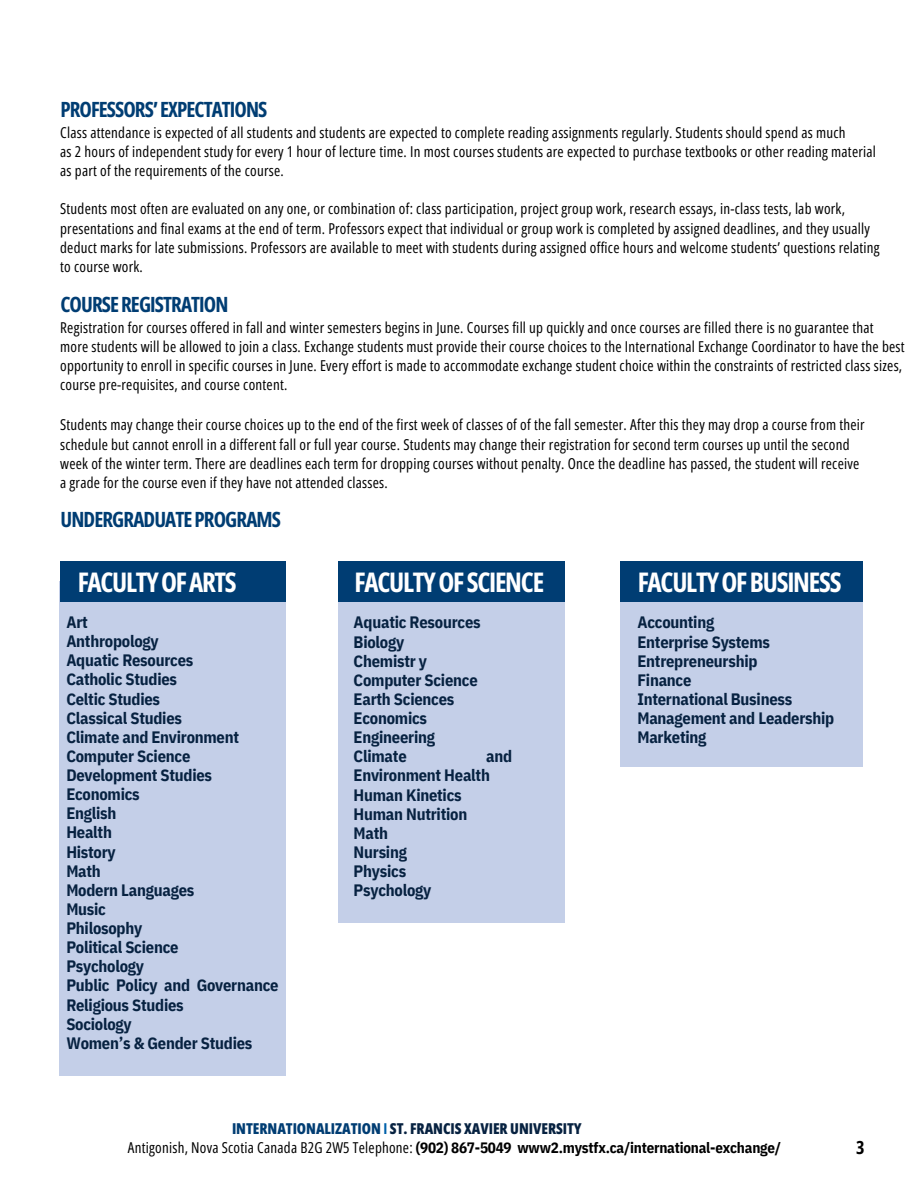
<style>
.page{position:relative;width:918px;height:1188px;background:#fff}
.page>*{position:absolute;margin:0;border:0;box-sizing:border-box;transform-origin:0 0}
.t1{font:700 27px "Open Sans Condensed";letter-spacing:-.045em;color:#fff}
.t2{font:700 21px "Open Sans Condensed";letter-spacing:-.045em;color:#003d73}
.t3{font:700 18px "Open Sans Condensed";color:#000}
.t4{font:700 16.5px/19.2px "IBM Plex Sans Cond";letter-spacing:-.015em;color:#072241}
.t5{font:15px/19.2px "Open Sans Condensed";letter-spacing:.015em;color:#000}
.t6{font:700 15px "IBM Plex Sans Cond";letter-spacing:-.015em;color:#000}
.t7{font:800 15px "Open Sans Condensed";letter-spacing:-.005em;color:#072241}
.s1{color:#003d73}
.s2{font-weight:700;color:#0061aa}
.s3{font-family:"Open Sans Condensed";font-weight:400}
</style>
<div class="page">
<div style="left:60px;top:581px;width:225px;height:495px;background:#c4cfe8"></div>
<div style="left:60px;top:561px;width:225px;height:40px;background:#003d73"></div>
<div style="left:339px;top:581px;width:225px;height:341px;background:#c4cfe8"></div>
<div style="left:339px;top:561px;width:225px;height:40px;background:#003d73"></div>
<div style="left:621px;top:581px;width:241px;height:185px;background:#c4cfe8"></div>
<div style="left:621px;top:561px;width:242px;height:40px;background:#003d73"></div>
<p class="t2" style="left:60px;top:95px;width:209px">PROFESSORS’EXPECTATIONS</p>
<p class="t5" style="left:60px;top:122px;width:787px">Class attendance is expected of all students and students are expected to complete reading assignments regularly. Students should spend as much</p>
<p class="t5" style="left:60px;top:142px;width:817px">as 2 hours of independent study for every 1 hour of lecture time. In most courses students are expected to purchase textbooks or other reading material</p>
<p class="t5" style="left:60px;top:161px;width:225px">as part of the requirements of the course.</p>
<p class="t5" style="left:60px;top:199px;width:821px">Students most often are evaluated on any one, or combination of: class participation, project group work, research essays, in-class tests, lab work, presentations and final exams at the end of term. Professors expect that individual or group work is completed by assigned deadlines, and they usually deduct marks for late submissions. Professors are available to meet with students during assigned office hours and welcome students’ questions relating to course work.</p>
<p class="t2" style="left:60px;top:290px;width:170px">COURSEREGISTRATION</p>
<p class="t5" style="left:60px;top:317px;width:846px">Registration for courses offered in fall and winter semesters begins in June. Courses fill up quickly and once courses are filled there is no guarantee that more students will be allowed to join a class. Exchange students must provide their course choices to the International Exchange Coordinator to have the best opportunity to enroll in specific courses in June. Every effort is made to accommodate exchange student choice within the constraints of restricted class sizes, course pre-requisites, and course content.</p>
<p class="t5" style="left:60px;top:415px;width:806px">Students may change their course choices up to the end of the first week of classes of of the fall semester. After this they may drop a course from their schedule but cannot enroll in a different fall or full year course. Students may change their registration for second term courses up until the second week of the winter term. There are deadlines each term for dropping courses without penalty. Once the deadline has passed, the student will receive a grade for the course even if they have not attended classes.</p>
<p class="t2" style="left:60px;top:505px;width:222px">UNDERGRADUATEPROGRAMS</p>
<p class="t1" style="left:78px;top:563px;width:161px">FACULTYOFARTS</p>
<p class="t1" style="left:355px;top:563px;width:191px">FACULTYOFSCIENCE</p>
<p class="t1" style="left:638px;top:563px;width:205px">FACULTYOFBUSINESS</p>
<p class="t4" style="left:66px;top:612px;width:23px">Art</p>
<p class="t4" style="left:66px;top:631px;width:94px">Anthropology</p>
<p class="t4" style="left:66px;top:651px;width:129px">Aquatic Resources</p>
<p class="t4" style="left:66px;top:670px;width:112px">Catholic Studies</p>
<p class="t4" style="left:66px;top:689px;width:95px">Celtic Studies</p>
<p class="t4" style="left:66px;top:708px;width:117px">Classical Studies</p>
<p class="t4" style="left:66px;top:727px;width:174px">Climate and Environment<br>Computer Science<br>Development Studies<br>Economics</p>
<p class="t4" style="left:66px;top:804px;width:52px">English</p>
<p class="t4" style="left:66px;top:823px;width:47px">Health</p>
<p class="t4" style="left:66px;top:842px;width:51px">History</p>
<p class="t4" style="left:66px;top:861px;width:36px">Math</p>
<p class="t4" style="left:66px;top:880px;width:130px">Modern Languages</p>
<p class="t4" style="left:66px;top:899px;width:41px">Music</p>
<p class="t4" style="left:66px;top:918px;width:77px">Philosophy</p>
<p class="t4" style="left:66px;top:937px;width:114px">Political Science</p>
<p class="t4" style="left:66px;top:957px;width:79px">Psychology</p>
<p class="t4" style="left:66px;top:976px;width:214px">Public Policy and Governance<br>Religious Studies</p>
<p class="t4" style="left:66px;top:1014px;width:67px">Sociology</p>
<p class="t4" style="left:66px;top:1033px;width:188px">Women’s &amp; Gender Studies</p>
<p class="t4" style="left:354px;top:613px;width:129px">Aquatic Resources</p>
<p class="t4" style="left:354px;top:632px;width:52px">Biology</p>
<p class="t4" style="left:354px;top:651px;width:75px">Chemistr y</p>
<p class="t4" style="left:354px;top:670px;width:126px">Computer Science</p>
<p class="t4" style="left:354px;top:689px;width:102px">Earth Sciences</p>
<p class="t4" style="left:354px;top:708px;width:75px">Economics</p>
<p class="t4" style="left:354px;top:727px;width:83px">Engineering</p>
<p class="t4" style="left:354px;top:747px;width:55px">Climate</p>
<p class="t4" style="left:354px;top:747px;width:160px;text-indent:133px">and<br>Environment Health</p>
<p class="t4" style="left:354px;top:785px;width:110px">Human Kinetics</p>
<p class="t4" style="left:354px;top:804px;width:115px">Human Nutrition</p>
<p class="t4" style="left:354px;top:823px;width:36px">Math</p>
<p class="t4" style="left:354px;top:842px;width:55px">Nursing</p>
<p class="t4" style="left:354px;top:861px;width:54px">Physics</p>
<p class="t4" style="left:354px;top:880px;width:79px">Psychology</p>
<p class="t4" style="left:637px;top:613px;width:78px">Accounting</p>
<p class="t4" style="left:637px;top:632px;width:134px">Enterprise Systems<br>Entrepreneurship</p>
<p class="t4" style="left:637px;top:670px;width:56px">Finance</p>
<p class="t4" style="left:637px;top:689px;width:198px">International Business<br>Management and Leadership<br>Marketing</p>
<p class="t7" style="left:232px;top:1118px;width:351px"><span class="s1">INTERNATIONALIZATION</span> <span class="s2">I</span> ST. FRANCIS XAVIER UNIVERSITY</p>
<p class="t6" style="left:128px;top:1138px;width:655px"><span class="s3">Antigonish, Nova Scotia Canada B2G 2W5 Telephone:</span> (902) 867-5049 www2.mystfx.ca/international-exchange/</p>
<p class="t3" style="left:856px;top:1135px;width:10px">3</p>
</div>
